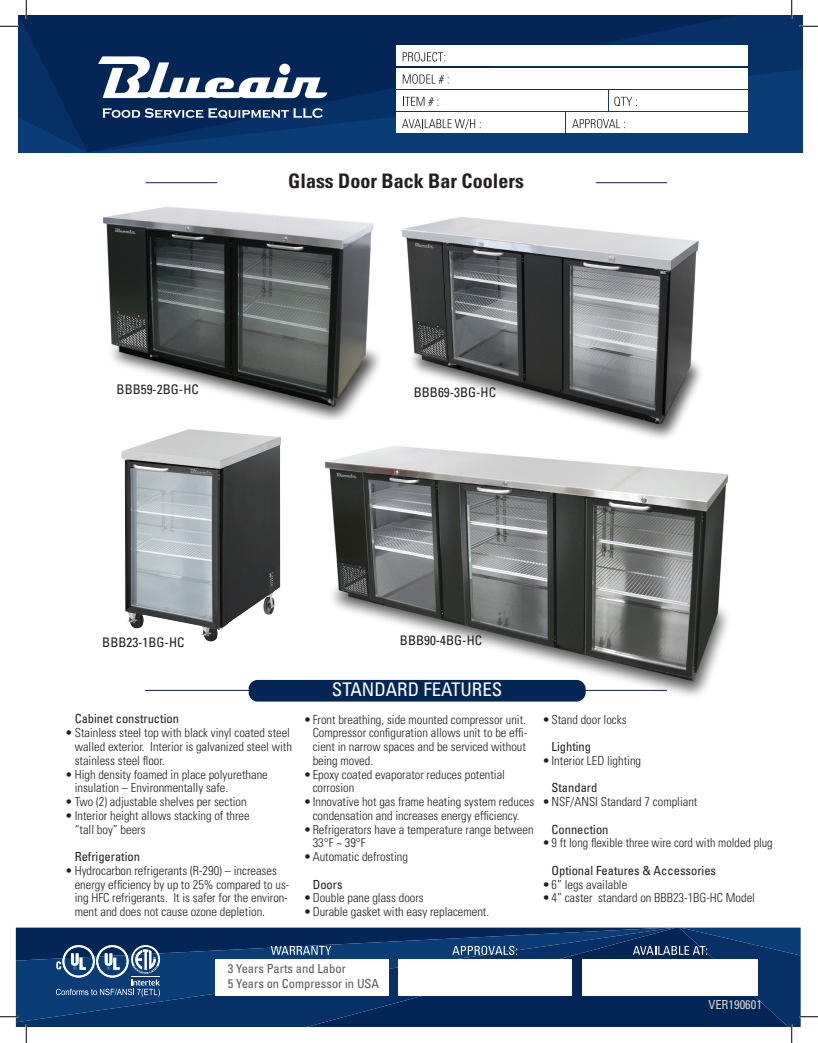
<style>
.page{position:relative;width:818px;height:1043px;background:#fff}
.page>*{position:absolute;margin:0;border:0;box-sizing:border-box;transform-origin:0 0}
.t1{font:700 condensed 20px "Univers LT Std";color:#231f20}
.t2{font:condensed 18.75px "Univers LT Std";color:#fff}
.t3{font:700 condensed 17.5px "Univers";color:#fff}
.t4{font:condensed 13.25px "Univers LT Std";color:#231f20}
.t5{font:300 condensed 12.5px/13.8px "Univers LT Std";color:#231f20}
.t6{font:condensed 12.5px "Univers LT Std";color:#231f20}
.t7{font:condensed 12.5px/15px "Univers LT Std";color:#57585a}
.t8{font:condensed 12.5px "Univers LT Std";color:#d1d2d4}
</style>
<div class="page">
<img style="left:315px;top:446px;width:414px;height:256px">
<img style="left:121px;top:429px;width:160px;height:212px">
<img style="left:102px;top:206px;width:278px;height:213px">
<img style="left:401px;top:217px;width:300px;height:221px">
<svg style="left:737px;top:15px;width:65px;height:137px;background:#0c3a71"></svg>
<svg style="left:18px;top:15px;width:719px;height:137px;background:#0a3163"></svg>
<svg style="left:98px;top:56px;width:229px;height:42px"></svg>
<div style="left:279px;top:64px;width:11px;height:11px;background:#fff;border-radius:50%"></div>
<svg style="left:103px;top:108px;width:220px;height:11px;background:#546d8f"></svg>
<div style="left:396px;top:46px;width:351px;height:20px;background:#fff"></div>
<div style="left:396px;top:68px;width:351px;height:20px;background:#fff"></div>
<svg style="left:402px;top:52px;width:43px;height:9px"></svg>
<svg style="left:403px;top:74px;width:46px;height:10px"></svg>
<div style="left:608px;top:90px;width:139px;height:21px;background:#fff"></div>
<div style="left:396px;top:90px;width:211px;height:21px;background:#fff"></div>
<div style="left:396px;top:113px;width:168px;height:20px;background:#fff"></div>
<div style="left:566px;top:113px;width:181px;height:20px;background:#fff"></div>
<svg style="left:403px;top:97px;width:35px;height:9px"></svg>
<svg style="left:614px;top:97px;width:23px;height:9px"></svg>
<svg style="left:402px;top:119px;width:78px;height:10px"></svg>
<svg style="left:572px;top:119px;width:53px;height:9px"></svg>
<hr style="left:145px;top:690px;width:521px;height:1px;background:#121c4f">
<div style="left:248px;top:680px;width:337px;height:21px;background:#032657;border-radius:9px"></div>
<hr style="left:146px;top:182px;width:71px;height:1px;background:#121c4f">
<hr style="left:595px;top:182px;width:72px;height:1px;background:#121c4f">
<svg style="left:0;top:25px;width:19px;height:2px"></svg>
<svg style="left:799px;top:25px;width:19px;height:2px"></svg>
<svg style="left:25px;top:0;width:2px;height:19px"></svg>
<svg style="left:790px;top:0;width:2px;height:19px"></svg>
<svg style="left:0;top:927px;width:818px;height:115px"></svg>
<p class="t4" style="left:117px;top:381px;width:84px">BBB59-2BG-HC</p>
<h1 class="t1" style="left:288px;top:168px;width:237px">Glass Door Back Bar Coolers</h1>
<p class="t4" style="left:414px;top:384px;width:84px">BBB69-3BG-HC</p>
<p class="t4" style="left:102px;top:633px;width:84px">BBB23-1BG-HC</p>
<p class="t4" style="left:400px;top:631px;width:84px">BBB90-4BG-HC</p>
<p class="t6" style="left:75px;top:711px;width:106px">Cabinet construction</p>
<p class="t5" style="left:75px;top:726px;width:219px;text-indent:-10px">• Stainless steel top with black vinyl coated steel walled exterior. Interior is galvanized steel with stainless steel floor.</p>
<p class="t5" style="left:75px;top:767px;width:194px;text-indent:-10px">• High density foamed in place polyurethane insulation – Environmentally safe.</p>
<p class="t5" style="left:65px;top:794px;width:183px">• Two (2) adjustable shelves per section</p>
<p class="t5" style="left:75px;top:808px;width:176px;text-indent:-10px">• Interior height allows stacking of three “tall boy” beers</p>
<p class="t6" style="left:75px;top:848px;width:67px">Refrigeration</p>
<p class="t5" style="left:75px;top:863px;width:216px;text-indent:-10px">• Hydrocarbon refrigerants (R-290) – increases energy efficiency by up to 25% compared to us&shy;ing HFC refrigerants. It is safer for the environ&shy;ment and does not cause ozone depletion.</p>
<h2 class="t2" style="left:332px;top:677px;width:172px">STANDARD FEATURES</h2>
<h3 class="t3" style="left:332px;top:681px;width:161px">STANDARD FEATURES</h3>
<p class="t5" style="left:313px;top:712px;width:216px;text-align:justify;text-indent:-9px">•Front breathing, side mounted compressor unit.<br>Compressor configuration allows unit to be effi&shy;cient in narrow spaces and be serviced without being moved.</p>
<p class="t5" style="left:313px;top:767px;width:194px;text-indent:-9px">•Epoxy coated evaporator reduces potential corrosion</p>
<p class="t5" style="left:304px;top:794px;width:232px;text-align:center">•Innovative hot gas frame heating system reduces condensation and increases energy efficiency.</p>
<p class="t5" style="left:313px;top:822px;width:222px;text-indent:-9px">•Refrigerators have a temperature range between<br>33°F ~ 39°F</p>
<p class="t5" style="left:304px;top:849px;width:106px">•Automatic defrosting</p>
<p class="t6" style="left:313px;top:876px;width:31px">Doors</p>
<p class="t5" style="left:304px;top:891px;width:122px">•Double pane glass doors</p>
<p class="t5" style="left:304px;top:904px;width:187px">•Durable gasket with easy replacement.</p>
<p class="t5" style="left:542px;top:712px;width:85px">•Stand door locks</p>
<p class="t6" style="left:551px;top:738px;width:41px">Lighting</p>
<p class="t5" style="left:542px;top:753px;width:100px">•Interior LED lighting</p>
<p class="t6" style="left:551px;top:780px;width:47px">Standard</p>
<p class="t5" style="left:542px;top:794px;width:156px">•NSF/ANSI Standard 7 compliant</p>
<p class="t6" style="left:551px;top:821px;width:58px">Connection</p>
<p class="t5" style="left:542px;top:836px;width:232px">•9 ft long flexible three wire cord with molded plug</p>
<p class="t6" style="left:551px;top:862px;width:166px">Optional Features &amp; Accessories</p>
<p class="t5" style="left:542px;top:877px;width:86px">•6” legs available</p>
<p class="t5" style="left:542px;top:891px;width:214px">•4” caster standard on BBB23-1BG-HC Model</p>
<p class="t7" style="left:228px;top:961px;width:153px">3 Years Parts and Labor<br>5 Years on Compressor in USA</p>
<p class="t8" style="left:708px;top:996px;width:55px">VER190601</p>
</div>
